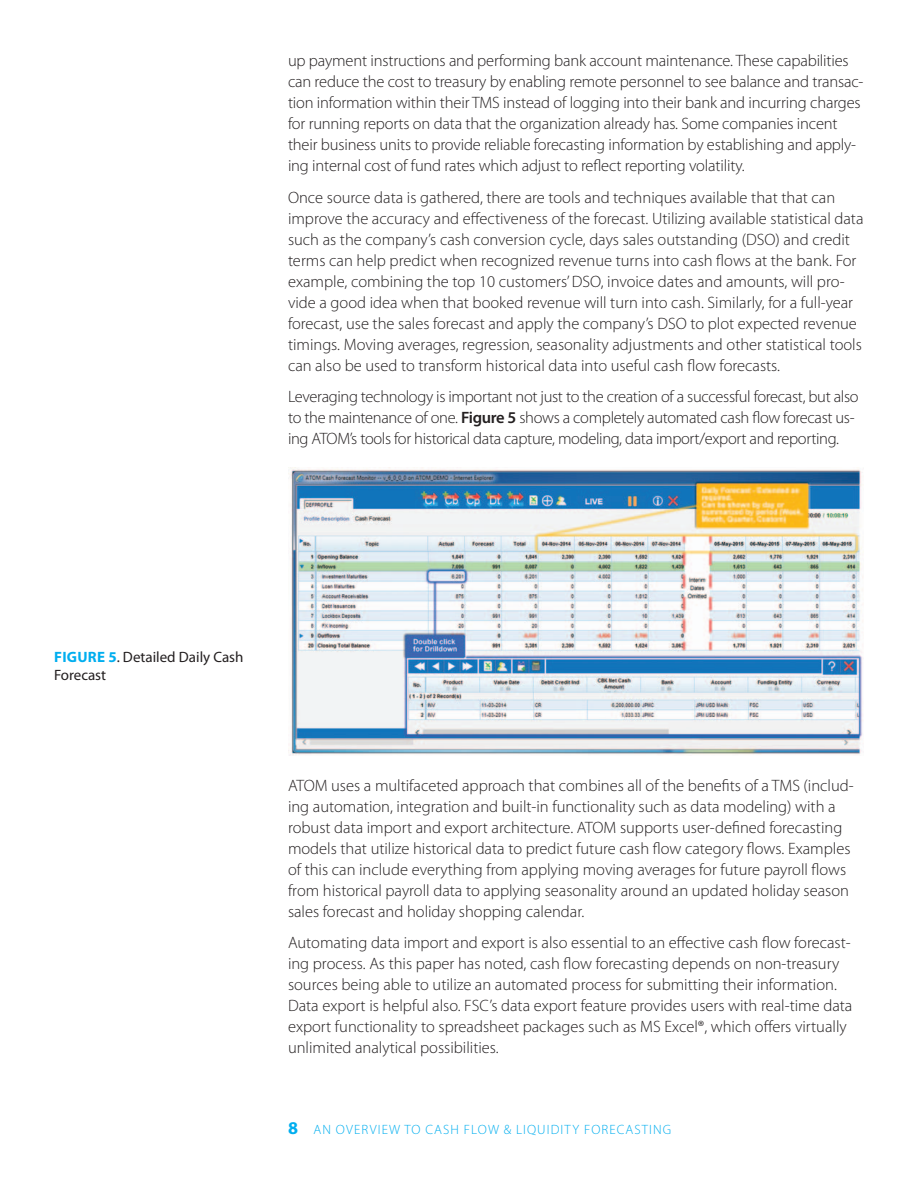
<style>
.page{position:relative;width:918px;height:1188px;background:#fff}
.page>*{position:absolute;margin:0;border:0;box-sizing:border-box;transform-origin:0 0}
.Text{font:300 16.5px/21px "Myriad Pro";color:#231f20}
.Text-2{font:300 16.5px/21px "Myriad Pro";letter-spacing:-.02em;color:#231f20}
.FL{font:15px/18px "Myriad Pro";color:#231f20}
.t1{font:300 13.5px "Myriad Pro";letter-spacing:.08em;color:#00aeef}
.s1{font-weight:600}
.s2{font-weight:700;color:#00aeef}
.s3{font-weight:700;font-size:18px}
</style>
<div class="page">
<img style="left:288px;top:468px;width:575px;height:288px">
<p class="Text" style="left:288px;top:51px;width:577px">up payment instructions and performing bank account maintenance. These capabilities can reduce the cost to treasury by enabling remote personnel to see balance and transac&shy;tion information within their TMS instead of logging into their bank and incurring charges for running reports on data that the organization already has. Some companies incent their business units to provide reliable forecasting information by establishing and apply&shy;ing internal cost of fund rates which adjust to reflect reporting volatility.</p>
<p class="Text" style="left:288px;top:187px;width:577px">Once source data is gathered, there are tools and techniques available that that can improve the accuracy and effectiveness of the forecast. Utilizing available statistical data such as the company’s cash conversion cycle, days sales outstanding (DSO) and credit terms can help predict when recognized revenue turns into cash flows at the bank. For example, combining the top 10 customers’ DSO, invoice dates and amounts, will pro&shy;vide a good idea when that booked revenue will turn into cash. Similarly, for a full-year forecast, use the sales forecast and apply the company’s DSO to plot expected revenue timings. Moving averages, regression, seasonality adjustments and other statistical tools can also be used to transform historical data into useful cash flow forecasts.</p>
<p class="Text-2" style="left:288px;top:387px;width:572px">Leveraging technology is important not just to the creation of a successful forecast, but also to the maintenance of one. <span class="s1">Figure 5</span> shows a completely automated cash flow forecast us&shy;ing ATOM’s tools for historical data capture, modeling, data import/export and reporting.</p>
<p class="FL" style="left:54px;top:649px;width:191px"><span class="s2">FIGURE 5</span>. Detailed Daily Cash<br>Forecast</p>
<p class="Text" style="left:288px;top:775px;width:567px">ATOM uses a multifaceted approach that combines all of the benefits of a TMS (includ&shy;ing automation, integration and built-in functionality such as data modeling) with a robust data import and export architecture. ATOM supports user-defined forecasting models that utilize historical data to predict future cash flow category flows. Examples of this can include everything from applying moving averages for future payroll flows from historical payroll data to applying seasonality around an updated holiday season sales forecast and holiday shopping calendar.</p>
<p class="Text" style="left:288px;top:933px;width:566px">Automating data import and export is also essential to an effective cash flow forecast&shy;ing process. As this paper has noted, cash flow forecasting depends on non-treasury sources being able to utilize an automated process for submitting their information.<br>Data export is helpful also. FSC’s data export feature provides users with real-time data export functionality to spreadsheet packages such as MS Excel®, which offers virtually unlimited analytical possibilities.</p>
<p class="t1" style="left:288px;top:1122px;width:385px"><span class="s3">8</span> AN OVERVIEW TO CASH FLOW &amp; LIQUIDITY FORECASTING</p>
</div>
